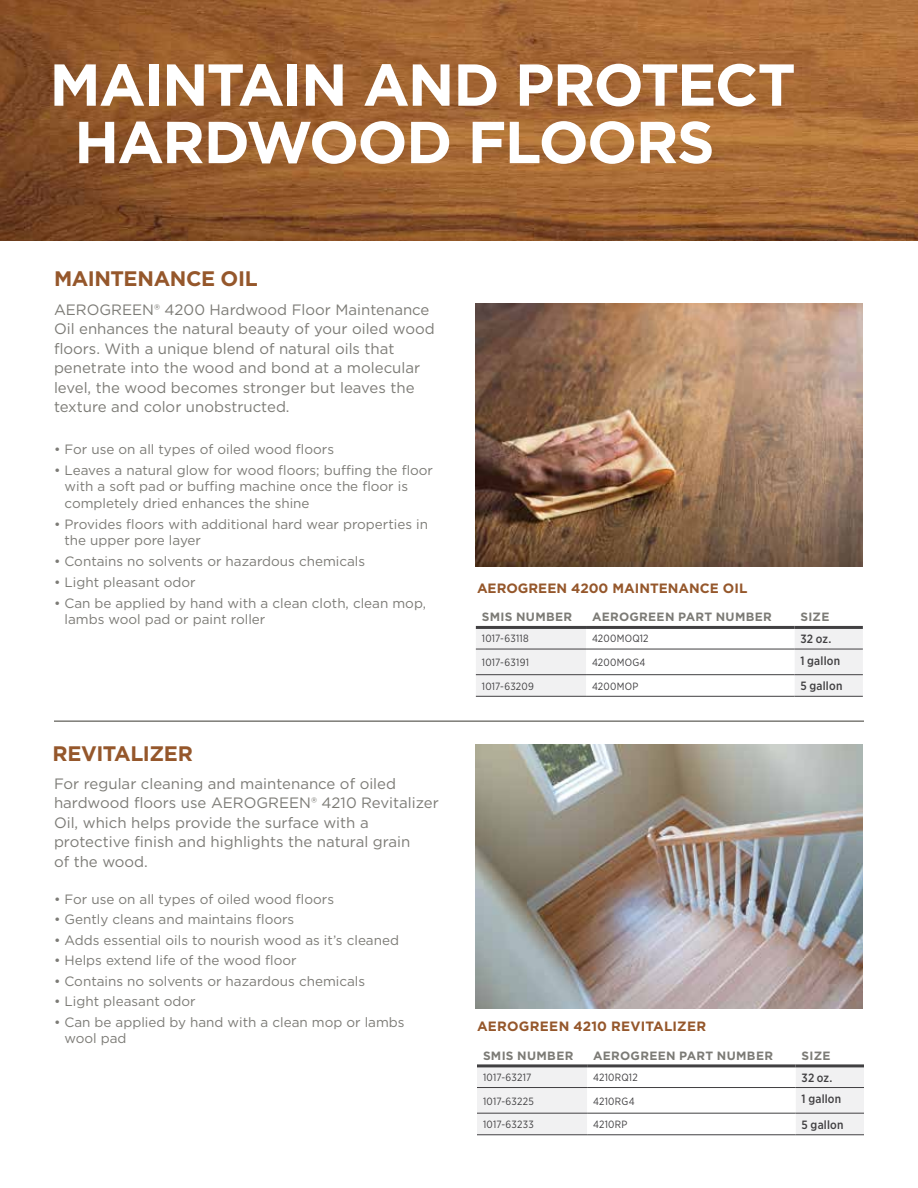
<style>
.page{position:relative;width:918px;height:1188px;background:#fff}
.page>*{position:absolute;margin:0;border:0;box-sizing:border-box;transform-origin:0 0}
.t1{font:700 59.1px/57.4px "Gotham";letter-spacing:-.03em;color:#fff}
.t2{font:700 21px "Gotham";letter-spacing:-.02em;color:#95572b}
.t3{font:15px/19.5px "Gotham";color:#7c7b76}
.t4{font:13.5px/16.5px "Gotham";color:#7c7b76}
.t5{font:700 13.5px "Gotham";color:#95572b}
.t6{font:700 12px "Gotham";letter-spacing:.03em;color:#7c7b76}
.t7{font:500 12px "Gotham Narrow";letter-spacing:.015em;color:#414042}
.t8{font:10.5px "Gotham Narrow";letter-spacing:.02em;color:#414042}
</style>
<div class="page">
<img style="left:0;top:0;width:918px;height:240px">
<img style="left:476px;top:744px;width:387px;height:265px">
<img style="left:476px;top:303px;width:387px;height:264px">
<svg style="left:476px;top:629px;width:387px;height:67px"></svg>
<hr style="left:794px;top:649px;width:69px;height:1px;background:#414042">
<hr style="left:476px;top:649px;width:110px;height:1px;background:#414042">
<hr style="left:586px;top:649px;width:208px;height:1px;background:#414042">
<hr style="left:794px;top:674px;width:69px;height:1px;background:#414042">
<hr style="left:794px;top:696px;width:69px;height:1px;background:#414042">
<hr style="left:476px;top:674px;width:110px;height:1px;background:#414042">
<hr style="left:476px;top:696px;width:110px;height:1px;background:#414042">
<hr style="left:586px;top:674px;width:208px;height:1px;background:#414042">
<hr style="left:586px;top:696px;width:208px;height:1px;background:#414042">
<hr style="left:476px;top:626px;width:110px;height:3px;background:#414042">
<hr style="left:586px;top:626px;width:208px;height:3px;background:#414042">
<hr style="left:794px;top:626px;width:69px;height:3px;background:#414042">
<svg style="left:477px;top:1067px;width:387px;height:68px"></svg>
<hr style="left:796px;top:1087px;width:68px;height:1px;background:#414042">
<hr style="left:477px;top:1087px;width:110px;height:1px;background:#414042">
<hr style="left:587px;top:1087px;width:209px;height:1px;background:#414042">
<hr style="left:796px;top:1113px;width:68px;height:1px;background:#414042">
<hr style="left:796px;top:1135px;width:68px;height:1px;background:#414042">
<hr style="left:477px;top:1113px;width:110px;height:1px;background:#414042">
<hr style="left:477px;top:1135px;width:110px;height:1px;background:#414042">
<hr style="left:587px;top:1113px;width:209px;height:1px;background:#414042">
<hr style="left:587px;top:1135px;width:209px;height:1px;background:#414042">
<hr style="left:477px;top:1064px;width:110px;height:3px;background:#414042">
<hr style="left:587px;top:1064px;width:209px;height:3px;background:#414042">
<hr style="left:796px;top:1064px;width:68px;height:3px;background:#414042">
<hr style="left:54px;top:720px;width:810px;height:2px;background:#7c7b76">
<h1 class="t1" style="left:74px;top:56px;width:723px;text-indent:-25px">MAINTAIN AND PROTECT<br>HARDWOOD FLOORS</h1>
<h2 class="t2" style="left:54px;top:265px;width:205px">MAINTENANCE OIL</h2>
<p class="t3" style="left:54px;top:299px;width:382px">AEROGREEN® 4200 Hardwood Floor Maintenance Oil enhances the natural beauty of your oiled wood floors. With a unique blend of natural oils that penetrate into the wood and bond at a molecular level, the wood becomes stronger but leaves the texture and color unobstructed.</p>
<p class="t4" style="left:54px;top:441px;width:282px">• For use on all types of oiled wood floors</p>
<p class="t4" style="left:65px;top:462px;width:370px;text-indent:-11px">• Leaves a natural glow for wood floors; buffing the floor with a soft pad or buffing machine once the floor is completely dried enhances the shine</p>
<p class="t4" style="left:65px;top:515px;width:365px;text-indent:-11px">• Provides floors with additional hard wear properties in the upper pore layer</p>
<p class="t4" style="left:54px;top:553px;width:313px">• Contains no solvents or hazardous chemicals</p>
<p class="t4" style="left:54px;top:574px;width:143px">• Light pleasant odor</p>
<p class="t4" style="left:65px;top:594px;width:363px;text-indent:-11px">• Can be applied by hand with a clean cloth, clean mop, lambs wool pad or paint roller</p>
<h2 class="t2" style="left:53px;top:740px;width:142px">REVITALIZER</h2>
<p class="t3" style="left:54px;top:773px;width:386px">For regular cleaning and maintenance of oiled hardwood floors use AEROGREEN® 4210 Revitalizer Oil, which helps provide the surface with a protective finish and highlights the natural grain<br>of the wood.</p>
<p class="t4" style="left:54px;top:890px;width:282px">• For use on all types of oiled wood floors</p>
<p class="t4" style="left:54px;top:911px;width:242px">• Gently cleans and maintains floors</p>
<p class="t4" style="left:54px;top:931px;width:347px">• Adds essential oils to nourish wood as it’s cleaned</p>
<p class="t4" style="left:54px;top:952px;width:244px">• Helps extend life of the wood floor</p>
<p class="t4" style="left:54px;top:972px;width:313px">• Contains no solvents or hazardous chemicals</p>
<p class="t4" style="left:54px;top:993px;width:143px">• Light pleasant odor</p>
<p class="t4" style="left:65px;top:1014px;width:342px;text-indent:-11px">• Can be applied by hand with a clean mop or lambs wool pad</p>
<p class="t5" style="left:477px;top:579px;width:272px">AEROGREEN 4200 MAINTENANCE OIL</p>
<p class="t6" style="left:482px;top:609px;width:92px">SMIS NUMBER</p>
<p class="t6" style="left:592px;top:609px;width:181px">AEROGREEN PART NUMBER</p>
<p class="t6" style="left:800px;top:609px;width:30px">SIZE</p>
<p class="t8" style="left:482px;top:632px;width:48px">1017-63118</p>
<p class="t8" style="left:592px;top:632px;width:58px">4200MOQ12</p>
<p class="t7" style="left:800px;top:631px;width:32px">32 oz.</p>
<p class="t8" style="left:482px;top:656px;width:49px">1017-63191</p>
<p class="t8" style="left:592px;top:656px;width:55px">4200MOG4</p>
<p class="t7" style="left:800px;top:653px;width:41px">1 gallon</p>
<p class="t8" style="left:482px;top:679px;width:54px">1017-63209</p>
<p class="t8" style="left:592px;top:679px;width:48px">4200MOP</p>
<p class="t7" style="left:800px;top:678px;width:43px">5 gallon</p>
<p class="t5" style="left:477px;top:1018px;width:231px">AEROGREEN 4210 REVITALIZER</p>
<p class="t6" style="left:483px;top:1048px;width:92px">SMIS NUMBER</p>
<p class="t6" style="left:593px;top:1048px;width:181px">AEROGREEN PART NUMBER</p>
<p class="t6" style="left:802px;top:1048px;width:30px">SIZE</p>
<p class="t8" style="left:483px;top:1071px;width:50px">1017-63217</p>
<p class="t8" style="left:593px;top:1071px;width:46px">4210RQ12</p>
<p class="t7" style="left:802px;top:1070px;width:32px">32 oz.</p>
<p class="t8" style="left:483px;top:1094px;width:52px">1017-63225</p>
<p class="t8" style="left:593px;top:1094px;width:43px">4210RG4</p>
<p class="t7" style="left:802px;top:1091px;width:41px">1 gallon</p>
<p class="t8" style="left:483px;top:1118px;width:52px">1017-63233</p>
<p class="t8" style="left:593px;top:1118px;width:36px">4210RP</p>
<p class="t7" style="left:802px;top:1117px;width:43px">5 gallon</p>
</div>
